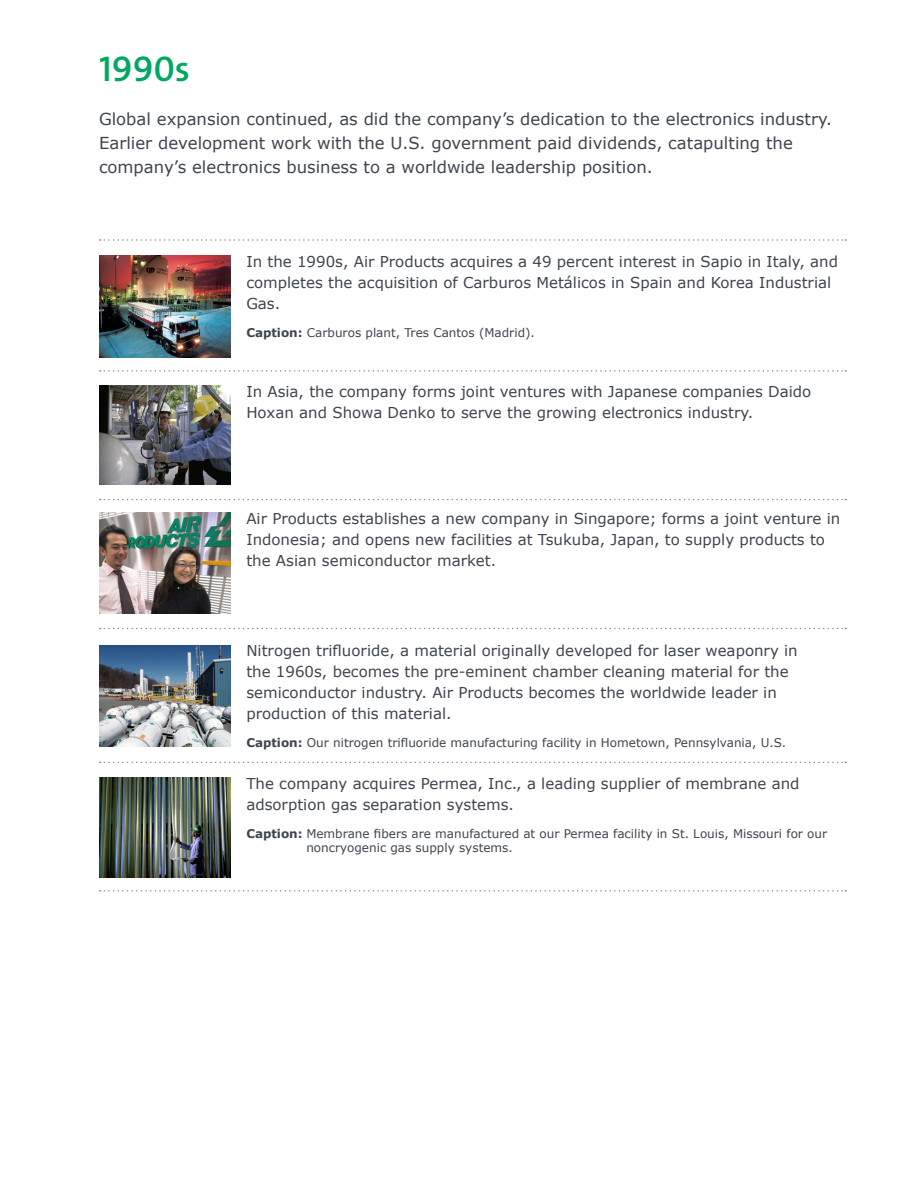
<style>
.page{position:relative;width:918px;height:1188px;background:#fff}
.page>*{position:absolute;margin:0;border:0;box-sizing:border-box;transform-origin:0 0}
.t1{font:600 36px "The Sans LF";color:#00a85f}
.t2{font:16.5px/24px "Verdana";color:#3e444f}
.t3{font:15px/21px "Verdana";color:#3e444f}
.t4{font:12px/14.4px "Verdana";color:#3e444f}
.s1{font-weight:700}
</style>
<div class="page">
<svg style="left:100px;top:239px;width:746px;height:2px"></svg>
<svg style="left:100px;top:370px;width:746px;height:2px"></svg>
<svg style="left:100px;top:499px;width:746px;height:1px"></svg>
<svg style="left:100px;top:628px;width:746px;height:1px"></svg>
<svg style="left:100px;top:762px;width:746px;height:1px"></svg>
<svg style="left:100px;top:890px;width:746px;height:2px"></svg>
<img style="left:99px;top:256px;width:131px;height:102px">
<img style="left:99px;top:386px;width:131px;height:98px">
<img style="left:99px;top:513px;width:131px;height:100px">
<img style="left:99px;top:645px;width:131px;height:102px">
<img style="left:99px;top:778px;width:131px;height:99px">
<h1 class="t1" style="left:99px;top:45px;width:92px">1990s</h1>
<p class="t2" style="left:99px;top:107px;width:735px">Global expansion continued, as did the company’s dedication to the electronics industry.<br>Earlier development work with the U.S. government paid dividends, catapulting the company’s electronics business to a worldwide leadership position.</p>
<p class="t3" style="left:246px;top:252px;width:593px">In the 1990s, Air Products acquires a 49 percent interest in Sapio in Italy, and completes the acquisition of Carburos Metálicos in Spain and Korea Industrial<br>Gas.</p>
<p class="t4" style="left:246px;top:326px;width:290px"><span class="s1">Caption:</span> Carburos plant, Tres Cantos (Madrid).</p>
<p class="t3" style="left:246px;top:382px;width:566px">In Asia, the company forms joint ventures with Japanese companies Daido<br>Hoxan and Showa Denko to serve the growing electronics industry.</p>
<p class="t3" style="left:246px;top:509px;width:596px">Air Products establishes a new company in Singapore; forms a joint venture in<br>Indonesia; and opens new facilities at Tsukuba, Japan, to supply products to the Asian semiconductor market.</p>
<p class="t3" style="left:246px;top:641px;width:553px">Nitrogen trifluoride, a material originally developed for laser weaponry in the 1960s, becomes the pre-eminent chamber cleaning material for the semiconductor industry. Air Products becomes the worldwide leader in production of this material.</p>
<p class="t4" style="left:246px;top:736px;width:541px"><span class="s1">Caption:</span> Our nitrogen trifluoride manufacturing facility in Hometown, Pennsylvania, U.S.</p>
<p class="t3" style="left:246px;top:773px;width:555px">The company acquires Permea, Inc., a leading supplier of membrane and adsorption gas separation systems.</p>
<p class="t4" style="left:306px;top:827px;width:522px;text-indent:-60px"><span class="s1">Caption:</span> Membrane fibers are manufactured at our Permea facility in St. Louis, Missouri for our noncryogenic gas supply systems.</p>
</div>
